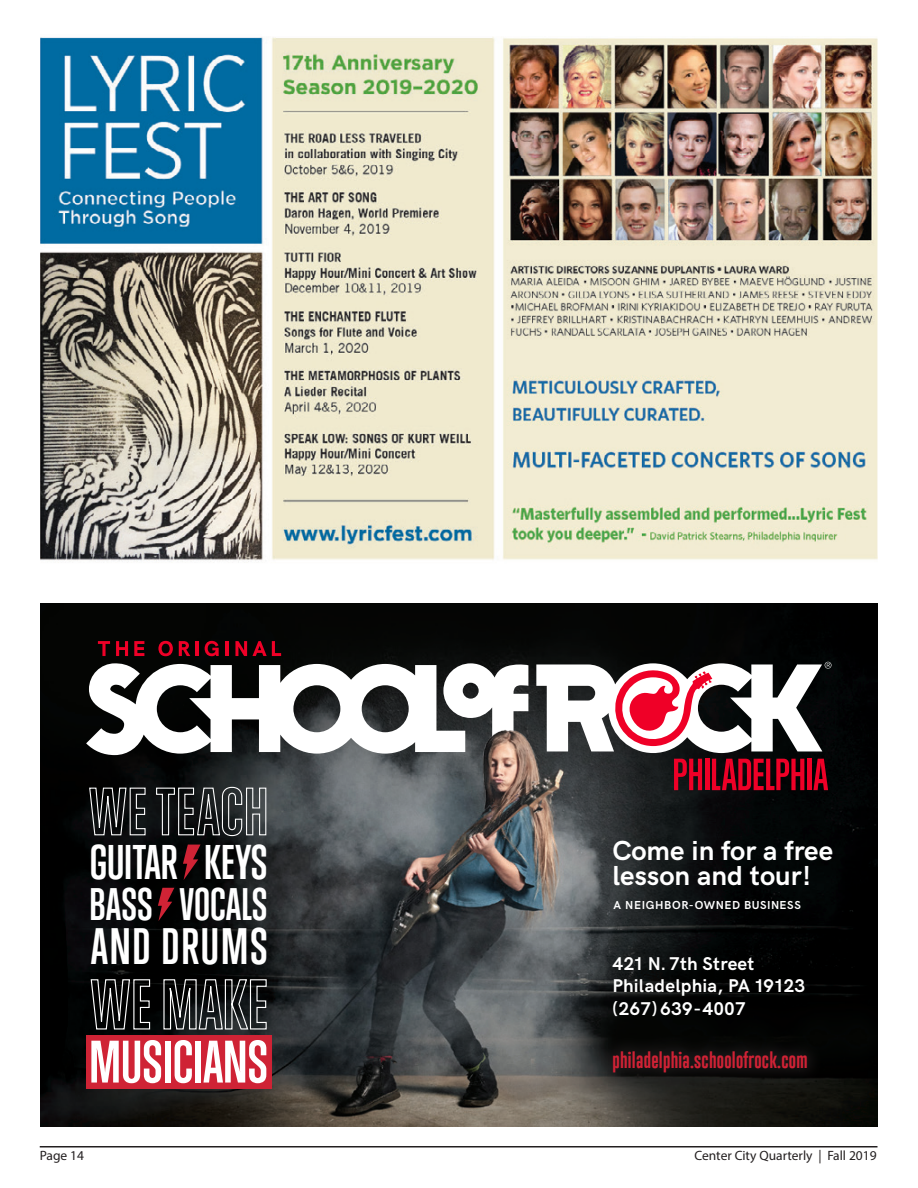
<style>
.page{position:relative;width:918px;height:1188px;background:#fff}
.page>*{position:absolute;margin:0;border:0;box-sizing:border-box;transform-origin:0 0}
.t1{font:700 54.6px "Trump Gothic West";color:#fff}
.t2{font:700 46.8px "Trump Gothic West";letter-spacing:.04em;color:#fff}
.t3{font:700 44.4px "Trump Gothic West";color:#fff}
.t4{font:700 41.7px "Trump Gothic West";letter-spacing:.005em;color:#fff}
.t5{font:700 27.6px/24.6px "HK Grotesk";letter-spacing:.005em;color:#fff}
.t6{font:700 21.75px "Trump Gothic West";letter-spacing:.015em;color:#d02235}
.t7{font:700 18.6px/22.2px "HK Grotesk";letter-spacing:.015em;color:#fff}
.t8{font:13.5px "Myriad Pro";color:#231f20}
.t9{font:700 11.55px "HK Grotesk";letter-spacing:.055em;color:#fff}
</style>
<div class="page">
<hr style="left:40px;top:1146px;width:838px;height:2px;background:#231f20">
<img style="left:40px;top:604px;width:837px;height:522px">
<svg style="left:98px;top:641px;width:12px;height:15px"></svg>
<svg style="left:116px;top:641px;width:12px;height:15px"></svg>
<svg style="left:134px;top:641px;width:10px;height:15px"></svg>
<svg style="left:158px;top:641px;width:15px;height:15px"></svg>
<svg style="left:179px;top:641px;width:11px;height:15px"></svg>
<hr style="left:196px;top:641px;width:3px;height:15px;background:#ef0027">
<svg style="left:205px;top:641px;width:14px;height:15px"></svg>
<hr style="left:225px;top:641px;width:3px;height:15px;background:#ef0027">
<svg style="left:235px;top:641px;width:46px;height:15px"></svg>
<svg style="left:86px;top:663px;width:442px;height:110px"></svg>
<svg style="left:674px;top:759px;width:28px;height:31px"></svg>
<hr style="left:705px;top:759px;width:4px;height:31px;background:#ef0027">
<svg style="left:712px;top:759px;width:92px;height:31px;background:#820318"></svg>
<hr style="left:807px;top:759px;width:4px;height:31px;background:#ef0027">
<svg style="left:813px;top:759px;width:15px;height:31px"></svg>
<svg style="left:536px;top:662px;width:295px;height:91px"></svg>
<svg style="left:89px;top:785px;width:57px;height:53px;background:#363838"></svg>
<svg style="left:156px;top:786px;width:111px;height:51px;background:#414445"></svg>
<svg style="left:90px;top:977px;width:61px;height:55px;background:#303030"></svg>
<svg style="left:163px;top:975px;width:104px;height:58px;background:#393b3c"></svg>
<svg style="left:183px;top:845px;width:18px;height:35px"></svg>
<svg style="left:158px;top:888px;width:16px;height:33px"></svg>
<div style="left:86px;top:1035px;width:186px;height:53px;background:#cf2335"></div>
<img style="left:459px;top:716px;width:121px;height:122px">
<div style="left:596px;top:1035px;width:228px;height:53px;background:#231f20;opacity:.75"></div>
<img style="left:40px;top:37px;width:837px;height:526px">
<p class="t3" style="left:90px;top:835px;width:179px">GUITAR KEYS</p>
<p class="t4" style="left:90px;top:879px;width:180px">BASS VOCALS</p>
<p class="t2" style="left:91px;top:918px;width:178px">AND DRUMS</p>
<p class="t1" style="left:89px;top:1029px;width:180px">MUSICIANS</p>
<p class="t5" style="left:612px;top:836px;width:222px">Come in for a free lesson and tour!</p>
<p class="t9" style="left:614px;top:896px;width:189px">A NEIGHBOR-OWNED BUSINESS</p>
<p class="t7" style="left:612px;top:951px;width:194px">421 N. 7th Street<br>Philadelphia, PA 19123 (267) 639-4007</p>
<p class="t6" style="left:612px;top:1046px;width:197px">philadelphia.schoolofrock.com</p>
<p class="t8" style="left:40px;top:1147px;width:46px">Page 14</p>
<p class="t8" style="left:694px;top:1147px;width:184px">Center City Quarterly | Fall 2019</p>
</div>
